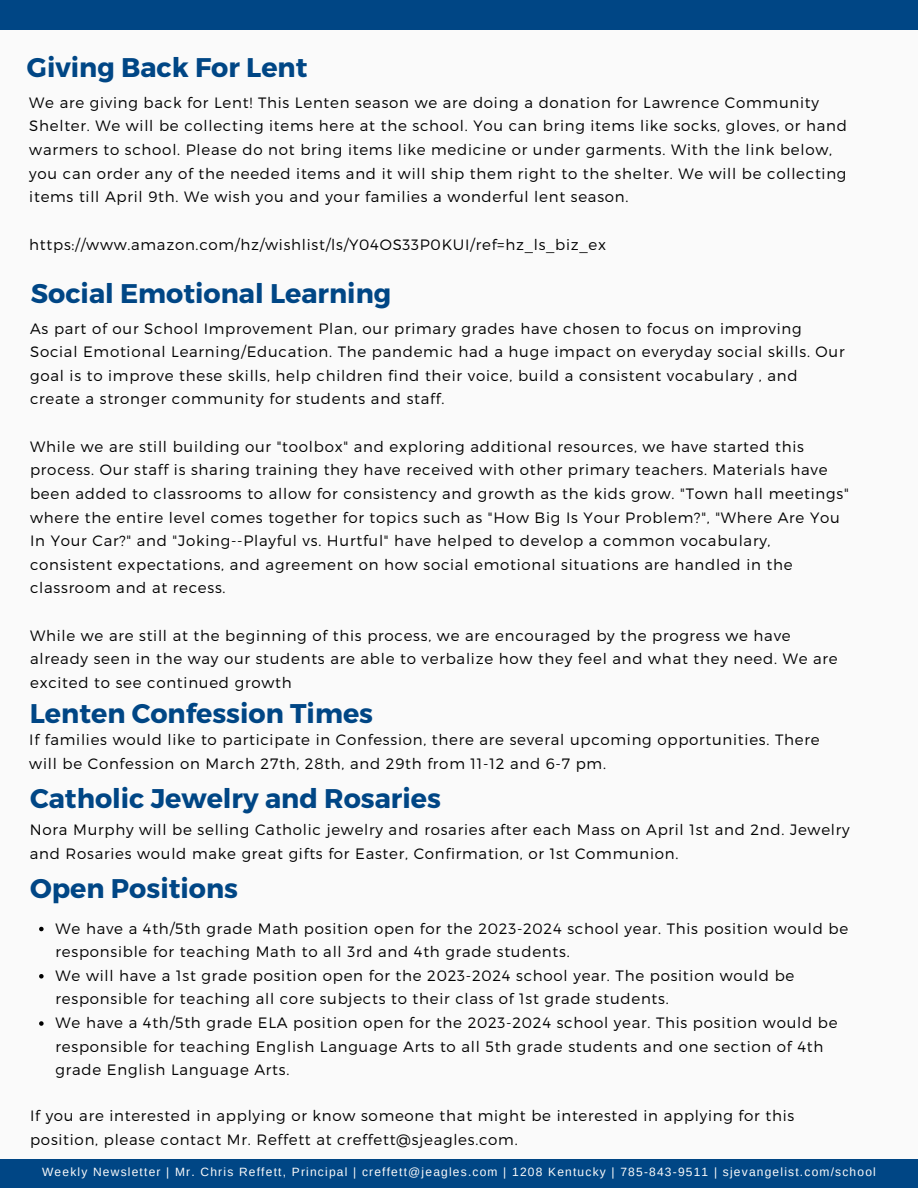
<style>
.page{position:relative;width:918px;height:1188px;background:#fafafa}
.page>*{position:absolute;margin:0;border:0;box-sizing:border-box;transform-origin:0 0}
.t1{font:700 27px "Montserrat";color:#004685}
.t2{font:300 15px/23.7px "Montserrat";letter-spacing:.05em;color:#000}
.t3{font:12px "Arimo";letter-spacing:.1em;color:#fafafa}
</style>
<div class="page">
<div style="left:0;top:1159px;width:918px;height:29px;background:#004685"></div>
<div style="left:0;top:0;width:918px;height:30px;background:#004685"></div>
<svg style="left:39px;top:927px;width:5px;height:4px"></svg>
<svg style="left:39px;top:974px;width:5px;height:5px"></svg>
<svg style="left:39px;top:1021px;width:5px;height:5px"></svg>
<h1 class="t1" style="left:27px;top:50px;width:282px">Giving Back For Lent</h1>
<p class="t2" style="left:29px;top:90px;width:819px">We are giving back for Lent! This Lenten season we are doing a donation for Lawrence Community Shelter. We will be collecting items here at the school. You can bring items like socks, gloves, or hand warmers to school. Please do not bring items like medicine or under garments. With the link below, you can order any of the needed items and it will ship them right to the shelter. We will be collecting items till April 9th. We wish you and your families a wonderful lent season.</p>
<p class="t2" style="left:29px;top:232px;width:578px">https://www.amazon.com/hz/wishlist/ls/Y04OS33P0KUI/ref=hz_ls_biz_ex</p>
<h1 class="t1" style="left:31px;top:275px;width:362px">Social Emotional Learning</h1>
<p class="t2" style="left:30px;top:316px;width:816px">As part of our School Improvement Plan, our primary grades have chosen to focus on improving Social Emotional Learning/Education. The pandemic had a huge impact on everyday social skills. Our goal is to improve these skills, help children find their voice, build a consistent vocabulary , and create a stronger community for students and staff.</p>
<p class="t2" style="left:30px;top:434px;width:820px">While we are still building our "toolbox" and exploring additional resources, we have started this process. Our staff is sharing training they have received with other primary teachers. Materials have been added to classrooms to allow for consistency and growth as the kids grow. "Town hall meetings" where the entire level comes together for topics such as "How Big Is Your Problem?", "Where Are You In Your Car?" and "Joking--Playful vs. Hurtful" have helped to develop a common vocabulary, consistent expectations, and agreement on how social emotional situations are handled in the classroom and at recess.</p>
<p class="t2" style="left:30px;top:623px;width:809px">While we are still at the beginning of this process, we are encouraged by the progress we have already seen in the way our students are able to verbalize how they feel and what they need. We are excited to see continued growth</p>
<h1 class="t1" style="left:30px;top:696px;width:345px">Lenten Confession Times</h1>
<p class="t2" style="left:29px;top:727px;width:792px">If families would like to participate in Confession, there are several upcoming opportunities. There will be Confession on March 27th, 28th, and 29th from 11-12 and 6-7 pm.</p>
<h1 class="t1" style="left:30px;top:781px;width:412px">Catholic Jewelry and Rosaries</h1>
<p class="t2" style="left:30px;top:817px;width:821px">Nora Murphy will be selling Catholic jewelry and rosaries after each Mass on April 1st and 2nd. Jewelry and Rosaries would make great gifts for Easter, Confirmation, or 1st Communion.</p>
<h1 class="t1" style="left:30px;top:871px;width:209px">Open Positions</h1>
<p class="t2" style="left:56px;top:916px;width:794px">We have a 4th/5th grade Math position open for the 2023-2024 school year. This position would be responsible for teaching Math to all 3rd and 4th grade students.<br>We will have a 1st grade position open for the 2023-2024 school year. The position would be responsible for teaching all core subjects to their class of 1st grade students.<br>We have a 4th/5th grade ELA position open for the 2023-2024 school year. This position would be responsible for teaching English Language Arts to all 5th grade students and one section of 4th grade English Language Arts.</p>
<p class="t2" style="left:30px;top:1103px;width:766px">If you are interested in applying or know someone that might be interested in applying for this position, please contact Mr. Reffett at creffett@sjeagles.com.</p>
<p class="t3" style="left:42px;top:1165px;width:835px">Weekly Newsletter | Mr. Chris Reffett, Principal | creffett@jeagles.com | 1208 Kentucky | 785-843-9511 | sjevangelist.com/school</p>
</div>
